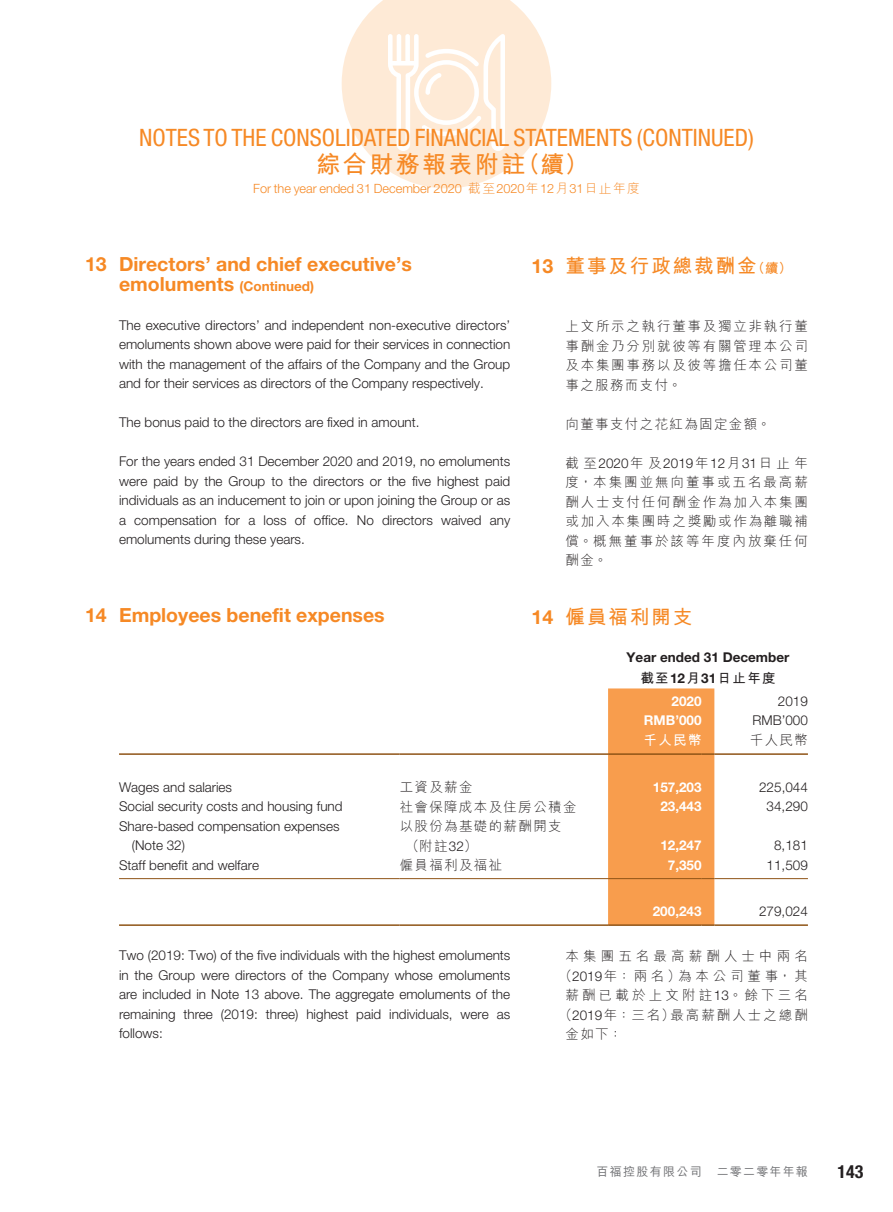
<style>
.page{position:relative;width:893px;height:1212px;background:#fff}
.page>*{position:absolute;margin:0;border:0;box-sizing:border-box;transform-origin:0 0}
.t1{font:condensed 24px "Helvetica Neue LT Std";color:#f68925}
.t2{font:700 24px "M Hei HK";letter-spacing:.1em;color:#f68925}
.t3{font:700 19.5px "Helvetica Neue LT Std";color:#f68925}
.t4{font:700 19.5px "M Hei HK";letter-spacing:.1em;color:#f68925}
.t5{font:700 condensed 18px "Helvetica Neue LT Std";color:#231f20}
.t6{font:300 13.5px/19.5px "Helvetica Neue LT Std";color:#231f20;text-align:justify}
.t7{font:300 13.5px/19.5px "M Hei HK";letter-spacing:.13em;color:#231f20;text-align:justify}
.t8{font:300 13.5px/19.5px "M Hei HK";letter-spacing:.1em;color:#231f20}
.t9{font:700 13.5px "Helvetica Neue LT Std";color:#fff}
.t10{font:700 13.5px "Helvetica Neue LT Std";color:#f68925}
.t11{font:300 13.5px "M Hei HK";letter-spacing:.15em;color:#231f20}
.t12{font:700 13.5px "Helvetica Neue LT Std";color:#231f20}
.t13{font:300 13.5px "M Hei HK";letter-spacing:.28em;color:#231f20}
.t14{font:300 13.5px "M Hei HK";letter-spacing:.235em;color:#231f20}
.t15{font:300 13.5px "M Hei HK";letter-spacing:.305em;color:#231f20}
.t16{font:700 13.5px "M Hei HK";letter-spacing:.1em;color:#231f20}
.t17{font:700 13.5px "M Hei HK";color:#fff}
.t18{font:300 12.75px "Helvetica Neue LT Std";color:#f68925}
.t19{font:500 12px "M Hei HK";letter-spacing:.11em;color:#6c6d70}
.s1{font-family:"M Hei HK"}
.s2{font-size:19.5px}
.s3{font-family:"Helvetica Neue LT Std"}
.s4{font-size:13.5px}
</style>
<div class="page">
<svg style="left:342px;top:0;width:209px;height:188px"></svg>
<hr style="left:119px;top:878px;width:281px;height:1px;background:#8f5416">
<hr style="left:400px;top:878px;width:208px;height:1px;background:#8f5416">
<hr style="left:714px;top:878px;width:94px;height:1px;background:#8f5416">
<hr style="left:119px;top:924px;width:281px;height:2px;background:#8f5416">
<hr style="left:400px;top:924px;width:208px;height:2px;background:#8f5416">
<hr style="left:714px;top:924px;width:94px;height:2px;background:#8f5416">
<hr style="left:119px;top:753px;width:281px;height:2px;background:#8f5416">
<hr style="left:400px;top:753px;width:208px;height:2px;background:#8f5416">
<div style="left:608px;top:688px;width:106px;height:238px;background:#f89d4d"></div>
<hr style="left:714px;top:753px;width:94px;height:2px;background:#8f5416">
<h1 class="t1" style="left:139px;top:124px;width:616px">NOTES TO THE CONSOLIDATED FINANCIAL STATEMENTS (CONTINUED)</h1>
<h1 class="t2" style="left:317px;top:147px;width:273px">綜合財務報表附註（續）</h1>
<p class="t18" style="left:253px;top:181px;width:388px">For the year ended 31 December 2020 <span class="s1">截至</span>2020<span class="s1">年</span>12<span class="s1">月</span>31<span class="s1">日止年度</span></p>
<h2 class="t3" style="left:85px;top:252px;width:328px">13 Directors’ and chief executive’s</h2>
<p class="t10" style="left:119px;top:278px;width:197px"><span class="s2">emoluments</span> (Continued)</p>
<p class="t6" style="left:119px;top:315px;width:393px">The executive directors’ and independent non-executive directors’ emoluments shown above were paid for their services in connection with the management of the affairs of the Company and the Group and for their services as directors of the Company respectively.</p>
<p class="t6" style="left:119px;top:412px;width:302px">The bonus paid to the directors are fixed in amount.</p>
<p class="t6" style="left:119px;top:451px;width:393px">For the years ended 31 December 2020 and 2019, no emoluments were paid by the Group to the directors or the five highest paid individuals as an inducement to join or upon joining the Group or as a compensation for a loss of office. No directors waived any emoluments during these years.</p>
<h2 class="t3" style="left:85px;top:603px;width:301px">14 Employees benefit expenses</h2>
<h2 class="t4" style="left:531px;top:251px;width:262px"><span class="s3">13</span> 董事及行政總裁酬金<span class="s4">（續）</span></h2>
<p class="t7" style="left:566px;top:316px;width:244px">上文所示之執行董事及獨立非執行董事酬金乃分別就彼等有關管理本公司及本集團事務以及彼等擔任本公司董事之服務而支付。</p>
<p class="t8" style="left:566px;top:414px;width:207px">向董事支付之花紅為固定金額。</p>
<p class="t6" style="left:566px;top:453px;width:244px"><span class="s1">截至</span>2020<span class="s1">年及</span>2019<span class="s1">年</span>12<span class="s1">月</span>31<span class="s1">日止年</span></p>
<p class="t7" style="left:566px;top:472px;width:244px">度，本集團並無向董事或五名最高薪酬人士支付任何酬金作為加入本集團或加入本集團時之獎勵或作為離職補償。概無董事於該等年度內放棄任何酬金。</p>
<h2 class="t4" style="left:531px;top:602px;width:162px"><span class="s3">14</span> 僱員福利開支</h2>
<p class="t12" style="left:627px;top:649px;width:164px">Year ended 31 December</p>
<p class="t16" style="left:640px;top:668px;width:137px">截至<span class="s3">12</span>月<span class="s3">31</span>日止年度</p>
<p class="t9" style="left:672px;top:692px;width:32px">2020</p>
<p class="t6" style="left:778px;top:691px;width:32px">2019</p>
<p class="t9" style="left:644px;top:712px;width:59px">RMB’000</p>
<p class="t6" style="left:752px;top:710px;width:57px">RMB’000</p>
<p class="t17" style="left:644px;top:730px;width:60px">千人民幣</p>
<p class="t7" style="left:750px;top:730px;width:60px">千人民幣</p>
<p class="t6" style="left:119px;top:777px;width:115px">Wages and salaries</p>
<p class="t7" style="left:400px;top:777px;width:74px">工資及薪金</p>
<p class="t9" style="left:653px;top:778px;width:50px">157,203</p>
<p class="t6" style="left:759px;top:777px;width:50px">225,044</p>
<p class="t6" style="left:119px;top:796px;width:225px">Social security costs and housing fund</p>
<p class="t8" style="left:400px;top:797px;width:178px">社會保障成本及住房公積金</p>
<p class="t9" style="left:660px;top:798px;width:43px">23,443</p>
<p class="t6" style="left:767px;top:796px;width:43px">34,290</p>
<p class="t6" style="left:132px;top:816px;width:209px;text-indent:-13px">Share-based compensation expenses (Note 32)</p>
<p class="t8" style="left:406px;top:816px;width:157px;text-indent:-6px">以股份為基礎的薪酬開支（附註<span class="s3">32</span>）</p>
<p class="t9" style="left:660px;top:837px;width:43px">12,247</p>
<p class="t6" style="left:774px;top:835px;width:35px">8,181</p>
<p class="t6" style="left:119px;top:855px;width:142px">Staff benefit and welfare</p>
<p class="t8" style="left:400px;top:855px;width:104px">僱員福利及福祉</p>
<p class="t9" style="left:668px;top:856px;width:35px">7,350</p>
<p class="t6" style="left:767px;top:855px;width:43px">11,509</p>
<p class="t9" style="left:653px;top:902px;width:50px">200,243</p>
<p class="t6" style="left:759px;top:901px;width:50px">279,024</p>
<p class="t6" style="left:119px;top:945px;width:393px">Two (2019: Two) of the five individuals with the highest emoluments in the Group were directors of the Company whose emoluments are included in Note 13 above. The aggregate emoluments of the remaining three (2019: three) highest paid individuals, were as follows:</p>
<p class="t15" style="left:566px;top:949px;width:244px">本集團五名最高薪酬人士中兩名</p>
<p class="t13" style="left:559px;top:969px;width:251px">（<span class="s3">2019</span>年：兩名）為本公司董事，其</p>
<p class="t14" style="left:566px;top:988px;width:244px">薪酬已載於上文附註<span class="s3">13</span>。餘下三名</p>
<p class="t11" style="left:559px;top:1008px;width:251px">（<span class="s3">2019</span>年：三名）最高薪酬人士之總酬</p>
<p class="t7" style="left:566px;top:1024px;width:58px">金如下：</p>
<p class="t19" style="left:597px;top:1163px;width:213px">百福控股有限公司 二零二零年年報</p>
<h3 class="t5" style="left:837px;top:1160px;width:27px">143</h3>
</div>
